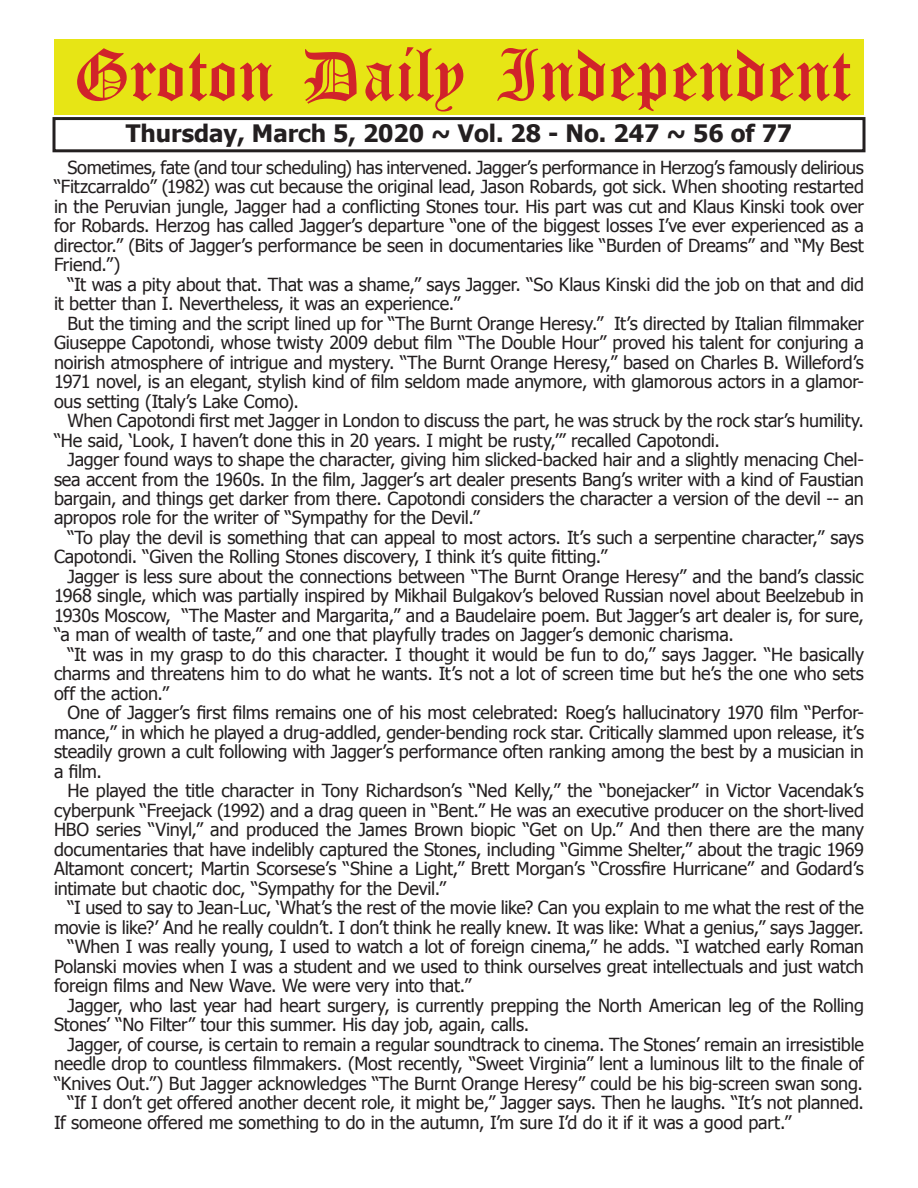
<style>
.page{position:relative;width:918px;height:1188px;background:#fff}
.page>*{position:absolute;margin:0;border:0;box-sizing:border-box;transform-origin:0 0}
.t1{font:54px "Old English Five";color:#d1232a}
.t2{font:700 24px "Tahoma";color:#231f20}
.t3{font:18px/19.5px "Tahoma";letter-spacing:-.01em;color:#231f20;text-align:justify}
</style>
<div class="page">
<div style="left:52px;top:117px;width:814px;height:35px;border:3px solid #231f20"></div>
<div style="left:54px;top:40px;width:810px;height:75px;background:#e7e515"></div>
<h1 class="t1" style="left:73px;top:50px;width:779px">Groton Daily Independent</h1>
<h2 class="t2" style="left:126px;top:116px;width:668px">Thursday, March 5, 2020 ~ Vol. 28 - No. 247 ~ 56 of 77</h2>
<p class="t3" style="left:54px;top:156px;width:811px;text-indent:14px">Sometimes, fate (and tour scheduling) has intervened. Jagger’s performance in Herzog’s famously delirious “Fitzcarraldo” (1982) was cut because the original lead, Jason Robards, got sick. When shooting restarted in the Peruvian jungle, Jagger had a conflicting Stones tour. His part was cut and Klaus Kinski took over for Robards. Herzog has called Jagger’s departure “one of the biggest losses I’ve ever experienced as a director.” (Bits of Jagger’s performance be seen in documentaries like “Burden of Dreams” and “My Best Friend.”)</p>
<p class="t3" style="left:54px;top:273px;width:812px;text-indent:14px">“It was a pity about that. That was a shame,” says Jagger. “So Klaus Kinski did the job on that and did it better than I. Nevertheless, it was an experience.”</p>
<p class="t3" style="left:54px;top:312px;width:812px;text-indent:14px">But the timing and the script lined up for “The Burnt Orange Heresy.” It’s directed by Italian filmmaker Giuseppe Capotondi, whose twisty 2009 debut film “The Double Hour” proved his talent for conjuring a noirish atmosphere of intrigue and mystery. “The Burnt Orange Heresy,” based on Charles B. Willeford’s 1971 novel, is an elegant, stylish kind of film seldom made anymore, with glamorous actors in a glamor&shy;ous setting (Italy’s Lake Como).</p>
<p class="t3" style="left:54px;top:410px;width:811px;text-indent:14px">When Capotondi first met Jagger in London to discuss the part, he was struck by the rock star’s humility. “He said, ‘Look, I haven’t done this in 20 years. I might be rusty,’” recalled Capotondi.</p>
<p class="t3" style="left:54px;top:449px;width:812px;text-indent:14px">Jagger found ways to shape the character, giving him slicked-backed hair and a slightly menacing Chel&shy;sea accent from the 1960s. In the film, Jagger’s art dealer presents Bang’s writer with a kind of Faustian bargain, and things get darker from there. Capotondi considers the character a version of the devil -- an apropos role for the writer of “Sympathy for the Devil.”</p>
<p class="t3" style="left:54px;top:527px;width:811px;text-indent:14px">“To play the devil is something that can appeal to most actors. It’s such a serpentine character,” says<br>Capotondi. “Given the Rolling Stones discovery, I think it’s quite fitting.”</p>
<p class="t3" style="left:54px;top:566px;width:812px;text-indent:14px">Jagger is less sure about the connections between “The Burnt Orange Heresy” and the band’s classic 1968 single, which was partially inspired by Mikhail Bulgakov’s beloved Russian novel about Beelzebub in 1930s Moscow, “The Master and Margarita,” and a Baudelaire poem. But Jagger’s art dealer is, for sure, “a man of wealth of taste,” and one that playfully trades on Jagger’s demonic charisma.</p>
<p class="t3" style="left:54px;top:644px;width:811px;text-indent:14px">“It was in my grasp to do this character. I thought it would be fun to do,” says Jagger. “He basically charms and threatens him to do what he wants. It’s not a lot of screen time but he’s the one who sets off the action.”</p>
<p class="t3" style="left:54px;top:702px;width:812px;text-indent:14px">One of Jagger’s first films remains one of his most celebrated: Roeg’s hallucinatory 1970 film “Perfor&shy;mance,” in which he played a drug-addled, gender-bending rock star. Critically slammed upon release, it’s steadily grown a cult following with Jagger’s performance often ranking among the best by a musician in a film.</p>
<p class="t3" style="left:54px;top:780px;width:812px;text-indent:14px">He played the title character in Tony Richardson’s “Ned Kelly,” the “bonejacker” in Victor Vacendak’s cyberpunk “Freejack (1992) and a drag queen in “Bent.” He was an executive producer on the short-lived HBO series “Vinyl,” and produced the James Brown biopic “Get on Up.” And then there are the many documentaries that have indelibly captured the Stones, including “Gimme Shelter,” about the tragic 1969<br>Altamont concert; Martin Scorsese’s “Shine a Light,” Brett Morgan’s “Crossfire Hurricane” and Godard’s intimate but chaotic doc, “Sympathy for the Devil.”</p>
<p class="t3" style="left:68px;top:897px;width:798px">“I used to say to Jean-Luc, ‘What’s the rest of the movie like? Can you explain to me what the rest of the</p>
<p class="t3" style="left:54px;top:917px;width:812px">movie is like?’ And he really couldn’t. I don’t think he really knew. It was like: What a genius,” says Jagger.</p>
<p class="t3" style="left:68px;top:936px;width:798px">“When I was really young, I used to watch a lot of foreign cinema,” he adds. “I watched early Roman</p>
<p class="t3" style="left:54px;top:956px;width:811px">Polanski movies when I was a student and we used to think ourselves great intellectuals and just watch</p>
<p class="t3" style="left:54px;top:975px;width:419px">foreign films and New Wave. We were very into that.”</p>
<p class="t3" style="left:68px;top:995px;width:798px">Jagger, who last year had heart surgery, is currently prepping the North American leg of the Rolling</p>
<p class="t3" style="left:54px;top:1014px;width:477px">Stones’ “No Filter” tour this summer. His day job, again, calls.</p>
<p class="t3" style="left:68px;top:1034px;width:798px">Jagger, of course, is certain to remain a regular soundtrack to cinema. The Stones’ remain an irresistible</p>
<p class="t3" style="left:54px;top:1053px;width:811px">needle drop to countless filmmakers. (Most recently, “Sweet Virginia” lent a luminous lilt to the finale of</p>
<p class="t3" style="left:54px;top:1073px;width:810px">“Knives Out.”) But Jagger acknowledges “The Burnt Orange Heresy” could be his big-screen swan song.</p>
<p class="t3" style="left:68px;top:1092px;width:798px">“If I don’t get offered another decent role, it might be,” Jagger says. Then he laughs. “It’s not planned.</p>
<p class="t3" style="left:54px;top:1112px;width:739px">If someone offered me something to do in the autumn, I’m sure I’d do it if it was a good part.”</p>
</div>
